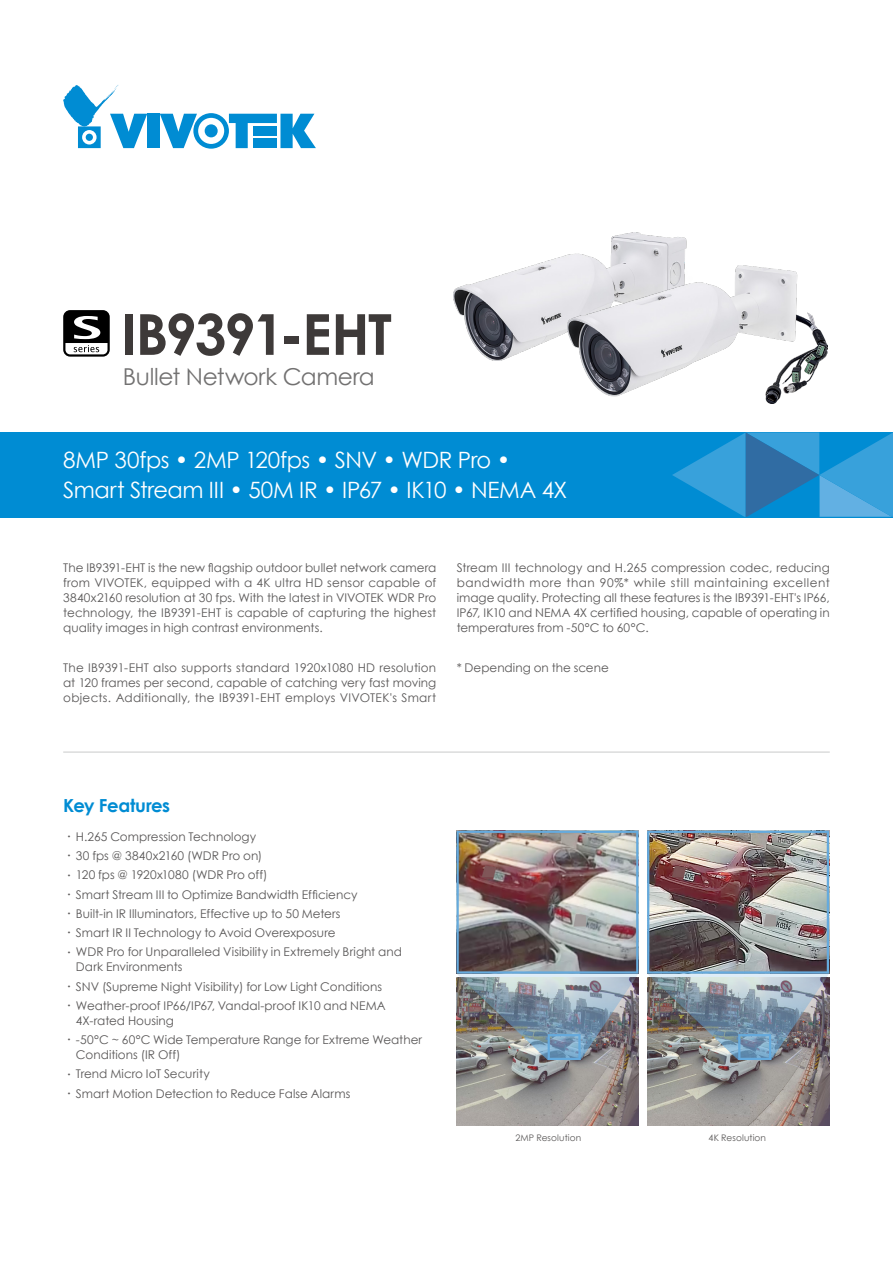
<style>
.page{position:relative;width:893px;height:1263px;background:#fff}
.page>*{position:absolute;margin:0;border:0;box-sizing:border-box;transform-origin:0 0}
.t1{font:700 56.55px "Century Gothic";letter-spacing:-.035em;color:#3e3a39}
.t2{font:23.25px "Century Gothic";letter-spacing:-.015em;color:#727171}
.t3{font:22.5px/30px "Century Gothic";letter-spacing:-.015em;color:#fff}
.t4{font:700 18px "Century Gothic";letter-spacing:-.02em;color:#008cd3}
.t5{font:12px/15px "Century Gothic";letter-spacing:.005em;color:#595757;text-align:justify}
.t6{font:9px "Century Gothic";letter-spacing:.01em;color:#595757}
.s1{font-family:"Adobe Ming Std";font-weight:300}
</style>
<div class="page">
<div style="left:0;top:432px;width:893px;height:85px;background:#008cd3"></div>
<svg style="left:672px;top:432px;width:221px;height:85px"></svg>
<img style="left:453px;top:232px;width:234px;height:129px">
<img style="left:568px;top:265px;width:259px;height:139px">
<hr style="left:63px;top:752px;width:767px;height:1px;background:#c9caca">
<div style="left:147px;top:114px;width:13px;height:34px;background:#008cd3"></div>
<svg style="left:160px;top:113px;width:156px;height:36px"></svg>
<svg style="left:63px;top:85px;width:84px;height:63px"></svg>
<div style="left:86px;top:134px;width:7px;height:7px;background:#008cd3;border-radius:50%"></div>
<img style="left:647px;top:1060px;width:182px;height:65px">
<img style="left:647px;top:831px;width:182px;height:229px">
<img style="left:456px;top:1060px;width:182px;height:65px">
<img style="left:456px;top:831px;width:182px;height:229px">
<svg style="left:63px;top:310px;width:47px;height:47px"></svg>
<h1 class="t1" style="left:121px;top:291px;width:273px">IB9391-EHT</h1>
<h2 class="t2" style="left:123px;top:361px;width:253px">Bullet Network Camera</h2>
<h3 class="t3" style="left:63px;top:445px;width:505px">8MP 30fps • 2MP 120fps • SNV • WDR Pro •<br>Smart Stream III • 50M IR • IP67 • IK10 • NEMA 4X</h3>
<p class="t5" style="left:63px;top:560px;width:375px">The IB9391-EHT is the new flagship outdoor bullet network camera from VIVOTEK, equipped with a 4K ultra HD sensor capable of 3840x2160 resolution at 30 fps. With the latest in VIVOTEK WDR Pro technology, the IB9391-EHT is capable of capturing the highest quality images in high contrast environments.</p>
<p class="t5" style="left:63px;top:660px;width:375px">The IB9391-EHT also supports standard 1920x1080 HD resolution at 120 frames per second, capable of catching very fast moving objects. Additionally, the IB9391-EHT employs VIVOTEK's Smart</p>
<p class="t5" style="left:457px;top:560px;width:375px">Stream III technology and H.265 compression codec, reducing bandwidth more than 90%* while still maintaining excellent image quality. Protecting all these features is the IB9391-EHT's IP66, IP67, IK10 and NEMA 4X certified housing, capable of operating in temperatures from -50°C to 60°C.</p>
<p class="t5" style="left:457px;top:660px;width:154px">* Depending on the scene</p>
<h3 class="t4" style="left:63px;top:792px;width:109px">Key Features</h3>
<p class="t5" style="left:63px;top:829px;width:194px"><span class="s1">•</span> H.265 Compression Technology</p>
<p class="t5" style="left:63px;top:848px;width:201px"><span class="s1">•</span> 30 fps @ 3840x2160 (WDR Pro on)</p>
<p class="t5" style="left:63px;top:867px;width:206px"><span class="s1">•</span> 120 fps @ 1920x1080 (WDR Pro off)</p>
<p class="t5" style="left:63px;top:887px;width:296px"><span class="s1">•</span> Smart Stream III to Optimize Bandwidth Efficiency</p>
<p class="t5" style="left:63px;top:906px;width:279px"><span class="s1">•</span> Built-in IR Illuminators, Effective up to 50 Meters</p>
<p class="t5" style="left:63px;top:925px;width:274px"><span class="s1">•</span> Smart IR II Technology to Avoid Overexposure</p>
<p class="t5" style="left:76px;top:944px;width:327px;text-indent:-13px"><span class="s1">•</span> WDR Pro for Unparalleled Visibility in Extremely Bright and<br>Dark Environments</p>
<p class="t5" style="left:63px;top:979px;width:320px"><span class="s1">•</span> SNV (Supreme Night Visibility) for Low Light Conditions</p>
<p class="t5" style="left:76px;top:998px;width:311px;text-indent:-13px"><span class="s1">•</span> Weather-proof IP66/IP67, Vandal-proof IK10 and NEMA<br>4X-rated Housing</p>
<p class="t5" style="left:76px;top:1032px;width:348px;text-indent:-13px"><span class="s1">•</span> -50°C ~ 60°C Wide Temperature Range for Extreme Weather<br>Conditions (IR Off)</p>
<p class="t5" style="left:63px;top:1066px;width:148px"><span class="s1">•</span> Trend Micro IoT Security</p>
<p class="t5" style="left:63px;top:1086px;width:289px"><span class="s1">•</span> Smart Motion Detection to Reduce False Alarms</p>
<p class="t6" style="left:515px;top:1131px;width:67px">2MP Resolution</p>
<p class="t6" style="left:709px;top:1131px;width:59px">4K Resolution</p>
</div>
